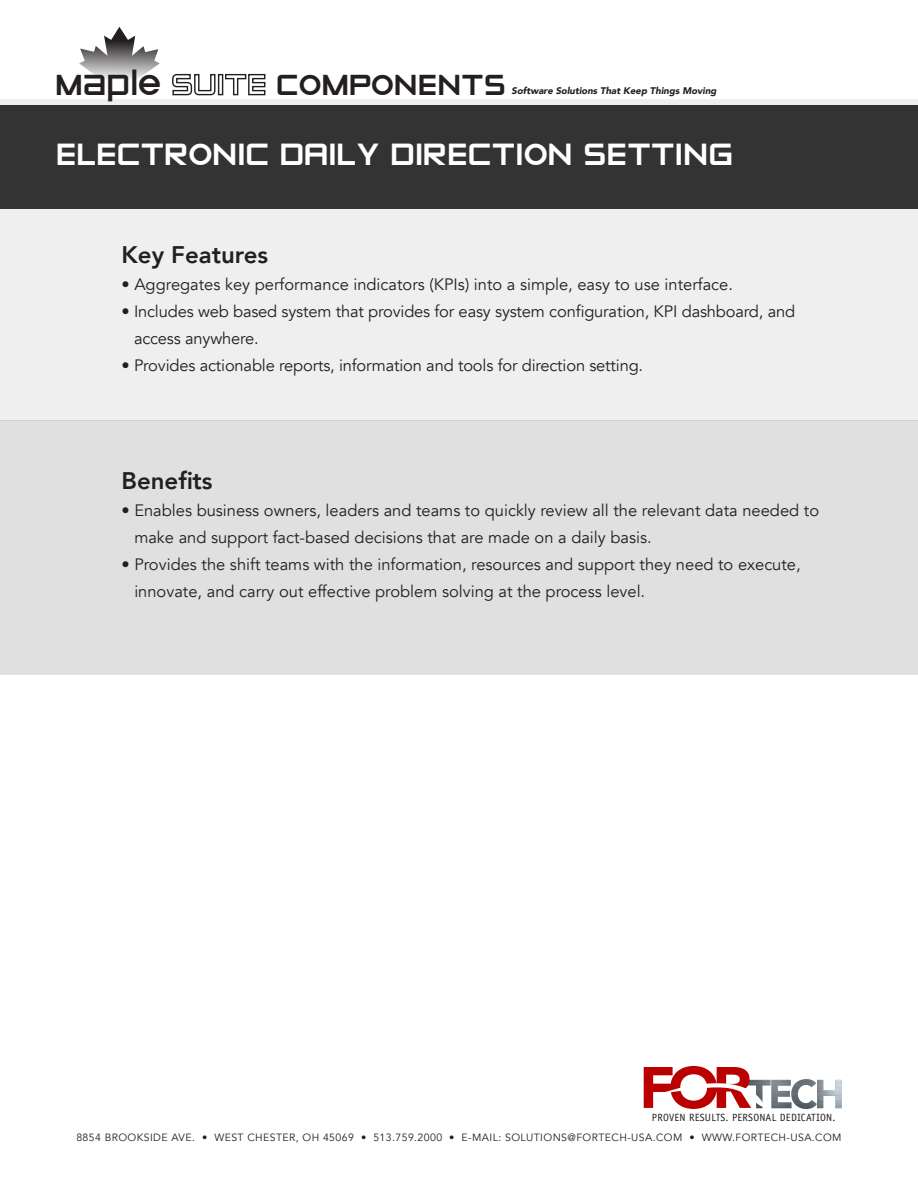
<style>
.page{position:relative;width:918px;height:1188px;background:#fff}
.page>*{position:absolute;margin:0;border:0;box-sizing:border-box;transform-origin:0 0}
.t1{font:36px "Zeroes";color:#fff}
.t2{font:34.05px "Zeroes";color:#231f20}
.t3{font:800 24px "Avenir";color:#231f20}
.t4{font:16.5px/27px "Avenir";color:#231f20}
.t5{font:10.5px "Avenir";letter-spacing:.04em;color:#231f20}
.t6{font:10.5px "Officina Sans Std";letter-spacing:.02em;color:#231f20}
.t7{font:italic 900 9.6px "Avenir";color:#231f20}
</style>
<div class="page">
<svg style="left:644px;top:1066px;width:198px;height:43px"></svg>
<svg style="left:79px;top:27px;width:81px;height:53px"></svg>
<svg style="left:172px;top:73px;width:44px;height:23px"></svg>
<div style="left:218px;top:74px;width:5px;height:21px;border:1px solid #231f20"></div>
<svg style="left:225px;top:73px;width:41px;height:23px"></svg>
<div style="left:0;top:99px;width:918px;height:321px;background:#efefef"></div>
<div style="left:0;top:420px;width:918px;height:255px;background:#e0e0e0"></div>
<div style="left:0;top:105px;width:918px;height:104px;background:#333"></div>
<h2 class="t2" style="left:55px;top:67px;width:108px">Maple</h2>
<h2 class="t2" style="left:277px;top:67px;width:231px">COMPONENTS</h2>
<p class="t7" style="left:512px;top:83px;width:207px">Software Solutions That Keep Things Moving</p>
<p class="t1" style="left:56px;top:135px;width:679px">ELECTRONIC DAILY DIRECTION SETTING</p>
<p class="t3" style="left:122px;top:236px;width:148px">Key Features</p>
<p class="t4" style="left:122px;top:271px;width:613px">• Aggregates key performance indicators (KPIs) into a simple, easy to use interface.</p>
<p class="t4" style="left:134px;top:298px;width:663px;text-indent:-13px">• Includes web based system that provides for easy system configuration, KPI dashboard, and access anywhere.</p>
<p class="t4" style="left:122px;top:352px;width:523px">• Provides actionable reports, information and tools for direction setting.</p>
<p class="t3" style="left:122px;top:462px;width:93px">Benefits</p>
<p class="t4" style="left:134px;top:498px;width:686px;text-indent:-13px">• Enables business owners, leaders and teams to quickly review all the relevant data needed to make and support fact-based decisions that are made on a daily basis.</p>
<p class="t4" style="left:134px;top:552px;width:668px;text-indent:-13px">• Provides the shift teams with the information, resources and support they need to execute, innovate, and carry out effective problem solving at the process level.</p>
<p class="t6" style="left:652px;top:1111px;width:185px">PROVEN RESULTS. PERSONAL DEDICATION.</p>
<p class="t5" style="left:76px;top:1131px;width:767px">8854 BROOKSIDE AVE. • WEST CHESTER, OH 45069 • 513.759.2000 • E-MAIL: SOLUTIONS@FORTECH-USA.COM • WWW.FORTECH-USA.COM</p>
</div>
